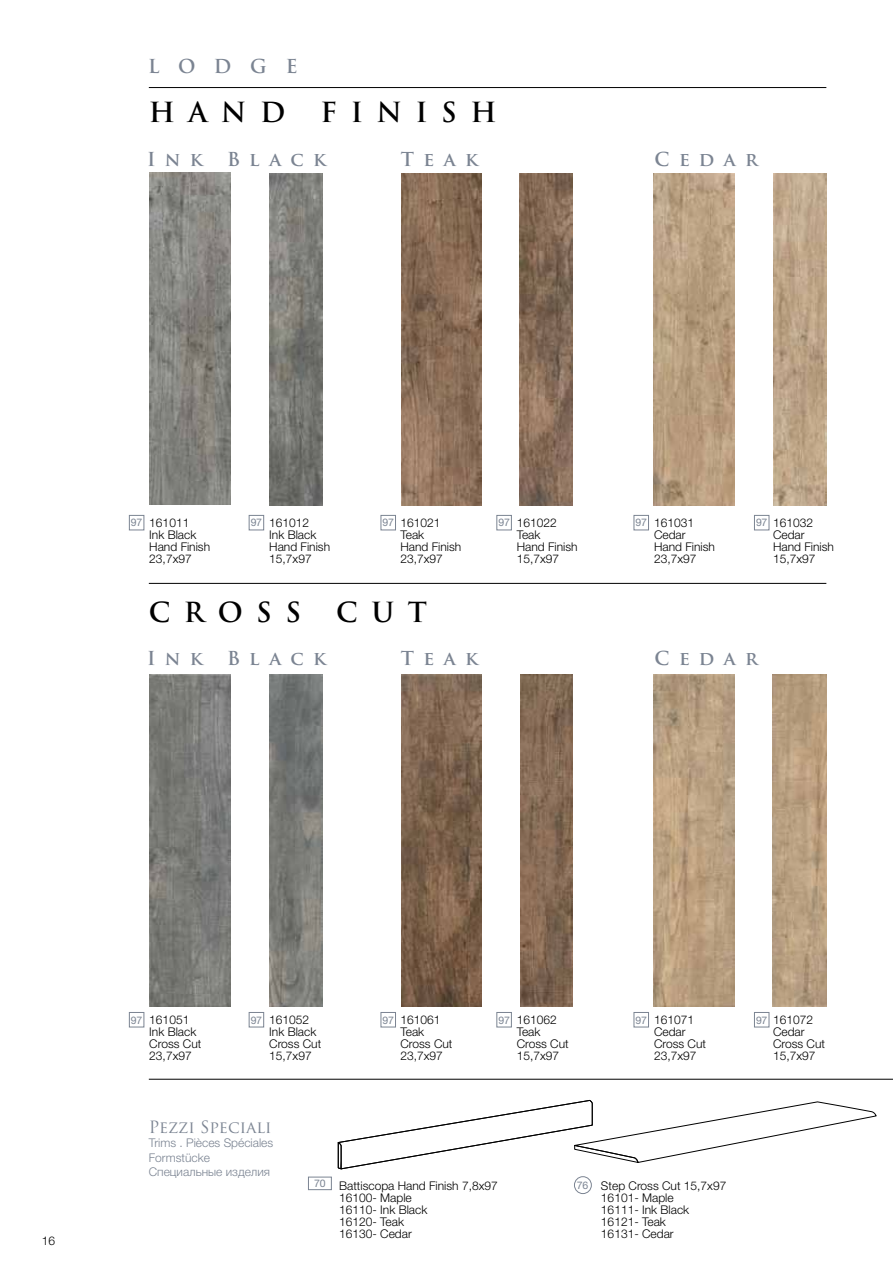
<style>
.page{position:relative;width:893px;height:1263px;background:#fff}
.page>*{position:absolute;margin:0;border:0;box-sizing:border-box;transform-origin:0 0}
.t1{font:700 27px "Trajan Pro";letter-spacing:.5em;color:#000}
.t2{font:700 18.75px "Trajan Pro";letter-spacing:.5em;color:#7b8492}
.t3{font:16.5px "Trajan Pro";color:#7b8492}
.t4{font:300 12px/12px "Helvetica Neue LT Std";color:#000}
.t5{font:300 12px/14.4px "Helvetica Neue LT Std";color:#7b8492}
.t6{font:300 12px "Helvetica Neue LTCYR";color:#7b8492}
.t7{font:10.5px "Helvetica Neue LT Std";letter-spacing:-.02em;color:#7b8492}
</style>
<div class="page">
<hr style="left:149px;top:87px;width:677px;height:1px;background:#000">
<hr style="left:149px;top:583px;width:677px;height:1px;background:#000">
<hr style="left:149px;top:1079px;width:744px;height:1px;background:#000">
<svg style="left:338px;top:1100px;width:539px;height:69px"></svg>
<img style="left:773px;top:174px;width:54px;height:331px">
<div style="left:634px;top:515px;width:15px;height:15px;border:1px solid #7b8492"></div>
<div style="left:634px;top:1012px;width:15px;height:15px;border:1px solid #7b8492"></div>
<div style="left:754px;top:515px;width:15px;height:15px;border:1px solid #7b8492"></div>
<div style="left:754px;top:1012px;width:15px;height:15px;border:1px solid #7b8492"></div>
<img style="left:654px;top:174px;width:81px;height:331px">
<img style="left:773px;top:674px;width:54px;height:332px">
<img style="left:654px;top:675px;width:81px;height:331px">
<div style="left:129px;top:515px;width:15px;height:15px;border:1px solid #7b8492"></div>
<div style="left:129px;top:1012px;width:15px;height:15px;border:1px solid #7b8492"></div>
<div style="left:249px;top:515px;width:15px;height:15px;border:1px solid #7b8492"></div>
<div style="left:249px;top:1012px;width:15px;height:15px;border:1px solid #7b8492"></div>
<img style="left:269px;top:174px;width:53px;height:331px">
<img style="left:149px;top:173px;width:81px;height:332px">
<img style="left:269px;top:675px;width:53px;height:331px">
<img style="left:150px;top:675px;width:80px;height:331px">
<img style="left:402px;top:174px;width:80px;height:331px">
<div style="left:381px;top:515px;width:15px;height:15px;border:1px solid #7b8492"></div>
<div style="left:381px;top:1012px;width:15px;height:15px;border:1px solid #7b8492"></div>
<div style="left:496px;top:515px;width:16px;height:15px;border:1px solid #7b8492"></div>
<div style="left:496px;top:1012px;width:16px;height:15px;border:1px solid #7b8492"></div>
<img style="left:520px;top:174px;width:53px;height:331px">
<img style="left:402px;top:675px;width:80px;height:331px">
<img style="left:520px;top:675px;width:53px;height:331px">
<div style="left:308px;top:1177px;width:24px;height:13px;border:1px solid #7b8492"></div>
<div style="left:574px;top:1176px;width:18px;height:18px;border:1px solid #7b8492;border-radius:50%"></div>
<h2 class="t2" style="left:148px;top:54px;width:151px">LODGE</h2>
<h1 class="t1" style="left:149px;top:96px;width:138px">HAND</h1>
<h1 class="t1" style="left:320px;top:96px;width:178px">FINISH</h1>
<h2 class="t2" style="left:147px;top:147px;width:57px">Ink</h2>
<h2 class="t2" style="left:227px;top:147px;width:101px">Black</h2>
<h2 class="t2" style="left:401px;top:147px;width:78px">Teak</h2>
<h2 class="t2" style="left:655px;top:147px;width:105px">Cedar</h2>
<p class="t4" style="left:149px;top:516px;width:62px">161011<br>Ink Black<br>Hand Finish<br>23,7x97</p>
<p class="t7" style="left:131px;top:516px;width:13px">97</p>
<p class="t7" style="left:251px;top:516px;width:13px">97</p>
<p class="t4" style="left:269px;top:516px;width:62px">161012<br>Ink Black<br>Hand Finish<br>15,7x97</p>
<p class="t4" style="left:400px;top:516px;width:62px">161021<br>Teak<br>Hand Finish<br>23,7x97</p>
<p class="t7" style="left:382px;top:516px;width:13px">97</p>
<p class="t4" style="left:517px;top:516px;width:62px">161022<br>Teak<br>Hand Finish<br>15,7x97</p>
<p class="t7" style="left:498px;top:516px;width:13px">97</p>
<p class="t4" style="left:654px;top:516px;width:62px">161031<br>Cedar<br>Hand Finish<br>23,7x97</p>
<p class="t7" style="left:635px;top:516px;width:13px">97</p>
<p class="t4" style="left:773px;top:516px;width:62px">161032<br>Cedar<br>Hand Finish<br>15,7x97</p>
<p class="t7" style="left:756px;top:516px;width:13px">97</p>
<h1 class="t1" style="left:149px;top:595px;width:154px">CROSS</h1>
<h1 class="t1" style="left:336px;top:595px;width:92px">CUT</h1>
<h2 class="t2" style="left:147px;top:646px;width:57px">Ink</h2>
<h2 class="t2" style="left:227px;top:646px;width:101px">Black</h2>
<h2 class="t2" style="left:401px;top:646px;width:78px">Teak</h2>
<h2 class="t2" style="left:655px;top:646px;width:105px">Cedar</h2>
<p class="t4" style="left:42px;top:1234px;width:15px">16</p>
<p class="t4" style="left:149px;top:1013px;width:54px">161051<br>Ink Black<br>Cross Cut<br>23,7x97</p>
<p class="t7" style="left:131px;top:1013px;width:13px">97</p>
<p class="t7" style="left:251px;top:1013px;width:13px">97</p>
<p class="t4" style="left:269px;top:1013px;width:54px">161052<br>Ink Black<br>Cross Cut<br>15,7x97</p>
<p class="t4" style="left:400px;top:1013px;width:54px">161061<br>Teak<br>Cross Cut<br>23,7x97</p>
<p class="t7" style="left:382px;top:1013px;width:13px">97</p>
<p class="t4" style="left:517px;top:1013px;width:54px">161062<br>Teak<br>Cross Cut<br>15,7x97</p>
<p class="t7" style="left:498px;top:1013px;width:13px">97</p>
<p class="t4" style="left:654px;top:1013px;width:54px">161071<br>Cedar<br>Cross Cut<br>23,7x97</p>
<p class="t7" style="left:635px;top:1013px;width:13px">97</p>
<p class="t4" style="left:773px;top:1013px;width:54px">161072<br>Cedar<br>Cross Cut<br>15,7x97</p>
<p class="t7" style="left:756px;top:1013px;width:13px">97</p>
<h3 class="t3" style="left:149px;top:1116px;width:124px">Pezzi Speciali</h3>
<p class="t5" style="left:149px;top:1135px;width:126px">Trims . Pièces Spéciales<br>Formstücke</p>
<p class="t6" style="left:149px;top:1165px;width:123px">Специальные изделия</p>
<p class="t7" style="left:314px;top:1177px;width:13px">70</p>
<p class="t7" style="left:577px;top:1179px;width:13px">76</p>
<p class="t4" style="left:339px;top:1179px;width:160px">Battiscopa Hand Finish 7,8x97<br>16100- Maple<br>16110- Ink Black<br>16120- Teak<br>16130- Cedar</p>
<p class="t4" style="left:601px;top:1179px;width:127px">Step Cross Cut 15,7x97<br>16101- Maple<br>16111- Ink Black<br>16121- Teak<br>16131- Cedar</p>
</div>
